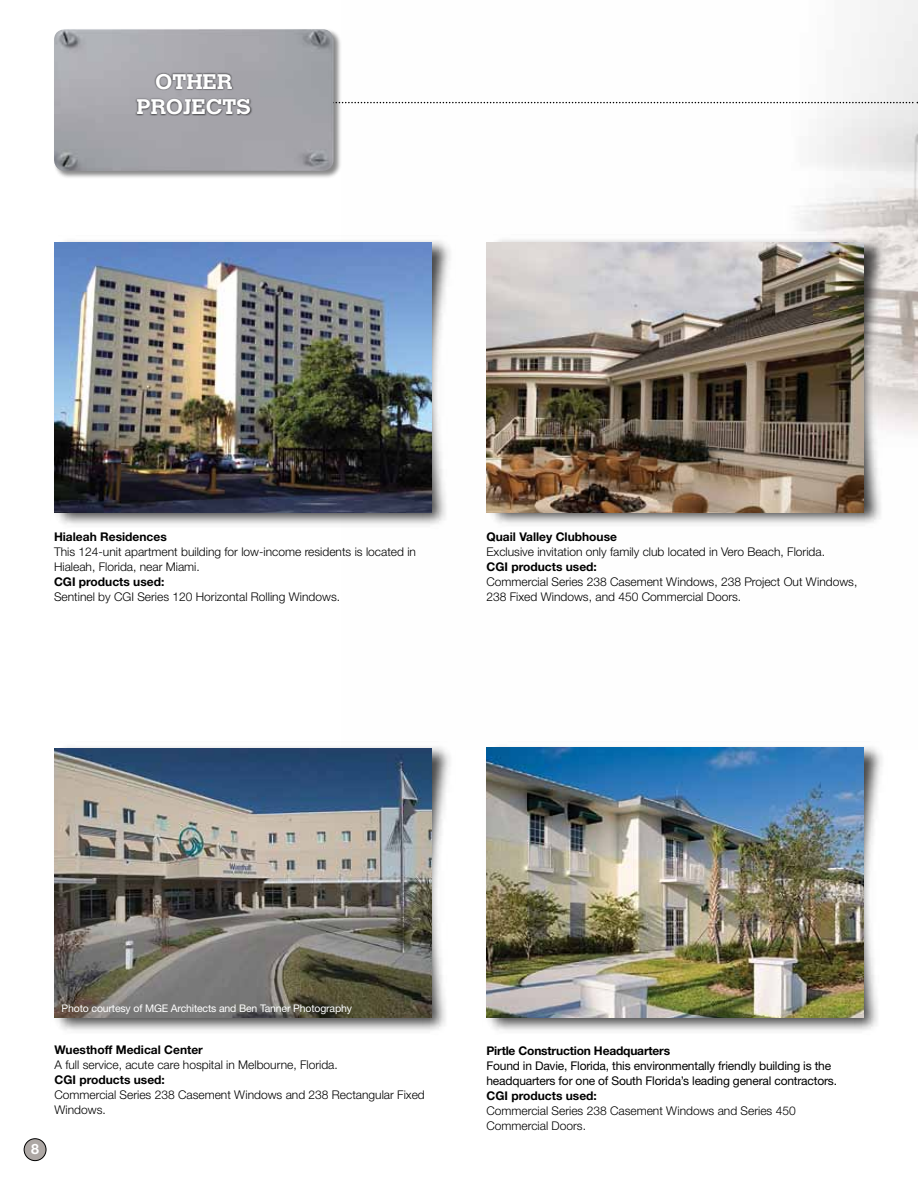
<style>
.page{position:relative;width:918px;height:1188px;background:#fff}
.page>*{position:absolute;margin:0;border:0;box-sizing:border-box;transform-origin:0 0}
.t1{font:700 21px/25.2px "Calvert";color:#fff;scale:1.1 1}
.t2{font:700 14.25px "Helvetica Neue";color:#fff}
.t3{font:300 12px/15px "Helvetica Neue";color:#000}
.t4{font:700 12px "Helvetica Neue";color:#000}
.t5{font:12px/15px "Helvetica Neue";letter-spacing:-.015em;color:#000}
.t6{font:10.5px "Helvetica Neue";letter-spacing:-.015em;color:#fff}
</style>
<div class="page">
<img style="left:342px;top:0;width:576px;height:432px">
<img style="left:56px;top:747px;width:394px;height:284px">
<img style="left:486px;top:746px;width:396px;height:285px">
<img style="left:478px;top:234px;width:422px;height:290px">
<img style="left:54px;top:236px;width:412px;height:289px">
<img style="left:54px;top:243px;width:378px;height:269px">
<img style="left:486px;top:243px;width:378px;height:269px">
<img style="left:486px;top:748px;width:378px;height:270px">
<svg style="left:342px;top:102px;width:576px;height:1px"></svg>
<div style="left:24px;top:1139px;width:22px;height:22px;background:#ada7a4;border-radius:50%"></div>
<div style="left:24px;top:1138px;width:22px;height:23px;border:1px solid #000;border-radius:50%"></div>
<img style="left:54px;top:748px;width:378px;height:270px">
<div style="left:53px;top:28px;width:289px;height:152px;background:#000;opacity:.47"></div>
<img style="left:54px;top:29px;width:279px;height:142px">
<div style="left:135px;top:72px;width:117px;height:44px;background:#000;opacity:.75"></div>
<h1 class="t1" style="left:137px;top:69px;width:75px;text-indent:19px">OTHER<br>PROJECTS</h1>
<p class="t4" style="left:54px;top:530px;width:114px">Hialeah Residences</p>
<p class="t3" style="left:54px;top:544px;width:364px">This 124-unit apartment building for low-income residents is located in<br>Hialeah, Florida, near Miami.</p>
<p class="t4" style="left:54px;top:575px;width:112px">CGI products used:</p>
<p class="t3" style="left:54px;top:589px;width:288px">Sentinel by CGI Series 120 Horizontal Rolling Windows.</p>
<p class="t4" style="left:486px;top:530px;width:132px">Quail Valley Clubhouse</p>
<p class="t3" style="left:486px;top:544px;width:340px">Exclusive invitation only family club located in Vero Beach, Florida.</p>
<p class="t4" style="left:486px;top:560px;width:112px">CGI products used:</p>
<p class="t3" style="left:486px;top:574px;width:372px">Commercial Series 238 Casement Windows, 238 Project Out Windows,<br>238 Fixed Windows, and 450 Commercial Doors.</p>
<p class="t2" style="left:31px;top:1140px;width:9px">8</p>
<p class="t6" style="left:62px;top:1002px;width:292px">Photo courtesy of MGE Architects and Ben Tanner Photography</p>
<p class="t4" style="left:54px;top:1042px;width:150px">Wuesthoff Medical Center</p>
<p class="t3" style="left:54px;top:1057px;width:285px">A full service, acute care hospital in Melbourne, Florida.</p>
<p class="t4" style="left:54px;top:1072px;width:112px">CGI products used:</p>
<p class="t3" style="left:54px;top:1087px;width:372px">Commercial Series 238 Casement Windows and 238 Rectangular Fixed<br>Windows.</p>
<p class="t4" style="left:486px;top:1043px;width:185px">Pirtle Construction Headquarters</p>
<p class="t5" style="left:486px;top:1058px;width:352px">Found in Davie, Florida, this environmentally friendly building is the headquarters for one of South Florida’s leading general contractors.</p>
<p class="t4" style="left:486px;top:1088px;width:112px">CGI products used:</p>
<p class="t3" style="left:486px;top:1103px;width:311px">Commercial Series 238 Casement Windows and Series 450<br>Commercial Doors.</p>
</div>
